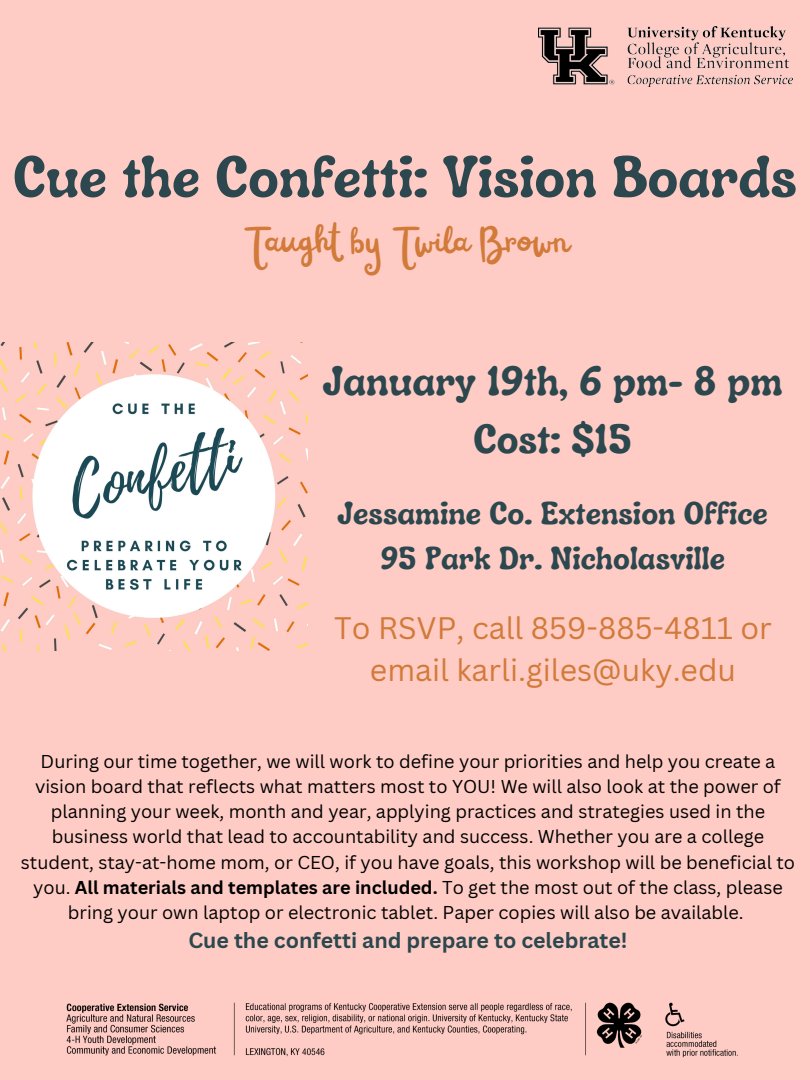
<style>
.page{position:relative;width:810px;height:1080px;background:#feccc5}
.page>*{position:absolute;margin:0;border:0;box-sizing:border-box;transform-origin:0 0}
.t1{font:700 58.62px "Luckybones";color:#2c474d}
.t2{font:42px "Railey";color:#d27a39}
.t3{font:700 41.69px "Luckybones";color:#2c474d}
.t4{font:700 32.19px "Luckybones";color:#2c474d}
.t5{font:30.31px "Canva Sans";color:#d27a39}
.t6{font:700 21.31px "Canva Sans";color:#2c474d}
.t7{font:18.12px/25.3px "Canva Sans";color:#000;text-align:center}
.s1{font-weight:700}
</style>
<div class="page">
<img style="left:0;top:343px;width:308px;height:308px">
<img style="left:538px;top:26px;width:255px;height:61px">
<img style="left:66px;top:1002px;width:672px;height:56px">
<p class="t1" style="left:13px;top:138px;width:785px">Cue the Confetti: Vision Boards</p>
<p class="t2" style="left:243px;top:219px;width:326px">Taught by Twila Brown</p>
<p class="t3" style="left:323px;top:354px;width:461px">January 19th, 6 pm- 8 pm</p>
<p class="t3" style="left:473px;top:411px;width:160px">Cost: $15</p>
<p class="t4" style="left:337px;top:493px;width:432px">Jessamine Co. Extension Office</p>
<p class="t4" style="left:380px;top:537px;width:346px">95 Park Dr. Nicholasville</p>
<p class="t5" style="left:334px;top:606px;width:439px">To RSVP, call 859-885-4811 or</p>
<p class="t5" style="left:370px;top:648px;width:368px">email karli.giles@uky.edu</p>
<p class="t7" style="left:41px;top:748px;width:736px">During our time together, we will work to define your priorities and help you create a</p>
<p class="t7" style="left:35px;top:773px;width:747px">vision board that reflects what matters most to YOU! We will also look at the power of planning your week, month and year, applying practices and strategies used in the business world that lead to accountability and success. Whether you are a college</p>
<p class="t7" style="left:21px;top:849px;width:776px">student, stay-at-home mom, or CEO, if you have goals, this workshop will be beneficial to</p>
<p class="t7" style="left:33px;top:874px;width:751px">you. <span class="s1">All materials and templates are included.</span> To get the most out of the class, please</p>
<p class="t7" style="left:68px;top:900px;width:677px">bring your own laptop or electronic tablet. Paper copies will also be available.</p>
<p class="t6" style="left:188px;top:925px;width:441px">Cue the confetti and prepare to celebrate!</p>
</div>
